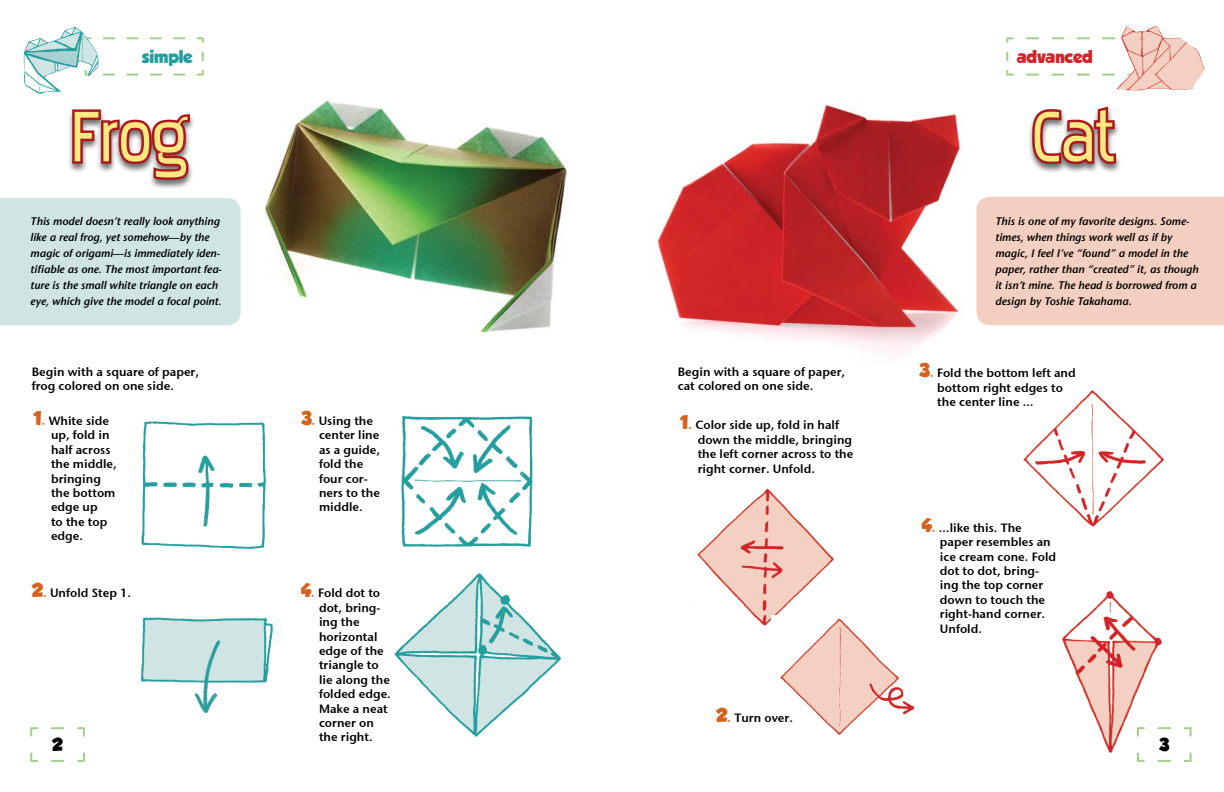
<style>
.page{position:relative;width:1224px;height:792px;background:#fff}
.page>*{position:absolute;margin:0;border:0;box-sizing:border-box;transform-origin:0 0}
.t1{font:72.8px "Pakenham Rg";color:#ffe881}
.t2{font:16px "GROBOLD";color:#d2232a}
.t3{font:16px "GROBOLD";color:#219e9d}
.t4{font:16px "GROBOLD";color:#000}
.t5{font:12px/14.4px "Stone Sans Sem ITCTT Semi";color:#000}
.t6{font:italic 600 11px/16px "Stone Sans";color:#000}
.s1{font-family:"GROBOLD";font-size:17px;color:#d3631c}
</style>
<div class="page">
<img style="left:1062px;top:585px;width:100px;height:168px">
<img style="left:141px;top:421px;width:125px;height:128px">
<img style="left:265px;top:100px;width:302px;height:233px">
<img style="left:140px;top:617px;width:142px;height:97px">
<img style="left:401px;top:416px;width:132px;height:131px">
<img style="left:657px;top:104px;width:371px;height:249px">
<img style="left:394px;top:573px;width:167px;height:164px">
<svg style="left:30px;top:727px;width:55px;height:35px"></svg>
<svg style="left:1136px;top:726px;width:56px;height:36px"></svg>
<svg style="left:103px;top:37px;width:101px;height:39px"></svg>
<svg style="left:1006px;top:37px;width:109px;height:39px"></svg>
<img style="left:23px;top:27px;width:76px;height:67px">
<div style="left:0;top:198px;width:241px;height:127px;background:#cfe4e3"></div>
<div style="left:976px;top:197px;width:248px;height:128px;background:#f3cfc1"></div>
<img style="left:1117px;top:26px;width:88px;height:65px">
<img style="left:694px;top:488px;width:140px;height:145px">
<img style="left:1023px;top:390px;width:141px;height:137px">
<img style="left:772px;top:616px;width:143px;height:119px">
<div style="left:67px;top:109px;width:129px;height:81px;background:#000;opacity:.56"></div>
<svg style="left:70px;top:109px;width:122px;height:73px"></svg>
<div style="left:1027px;top:106px;width:95px;height:68px;background:#000;opacity:.56"></div>
<svg style="left:1029px;top:106px;width:90px;height:62px"></svg>
<h2 class="t3" style="left:142px;top:47px;width:52px">simple</h2>
<h2 class="t2" style="left:1017px;top:47px;width:77px">advanced</h2>
<h1 class="t1" style="left:71px;top:94px;width:118px">Frog</h1>
<h1 class="t1" style="left:1032px;top:94px;width:85px">Cat</h1>
<p class="t6" style="left:30px;top:213px;width:193px">This model doesn’t really look anything like a real frog, yet somehow—by the magic of origami—is immediately iden&shy;tifiable as one. The most important fea&shy;ture is the small white triangle on each eye, which give the model a focal point.</p>
<p class="t6" style="left:995px;top:213px;width:205px">This is one of my favorite designs. Some&shy;times, when things work well as if by magic, I feel I’ve “found” a model in the paper, rather than “created” it, as though it isn’t mine. The head is borrowed from a design by Toshie Takahama.</p>
<p class="t5" style="left:937px;top:365px;width:140px;text-indent:-18px"><span class="s1">3.</span> Fold the bottom left and bottom right edges to the center line …</p>
<p class="t5" style="left:32px;top:363px;width:169px">Begin with a square of paper, frog colored on one side.</p>
<p class="t5" style="left:51px;top:413px;width:67px;text-indent:-18px"><span class="s1">1.</span> White side up, fold in half across the middle, bringing the bottom edge up<br>to the top edge.</p>
<p class="t5" style="left:32px;top:585px;width:101px"><span class="s1">2.</span> Unfold Step 1.</p>
<p class="t5" style="left:678px;top:363px;width:169px">Begin with a square of paper, cat colored on one side.</p>
<p class="t5" style="left:698px;top:417px;width:157px;text-indent:-18px"><span class="s1">1.</span> Color side up, fold in half down the middle, bringing the left corner across to the right corner. Unfold.</p>
<p class="t5" style="left:319px;top:413px;width:63px;text-indent:-18px"><span class="s1">3.</span> Using the center line as a guide, fold the four cor&shy;ners to the middle.</p>
<p class="t5" style="left:940px;top:519px;width:118px;text-indent:-18px"><span class="s1">4.</span> …like this. The paper resembles an ice cream cone. Fold dot to dot, bring&shy;ing the top corner down to touch the right-hand corner.<br>Unfold.</p>
<p class="t5" style="left:319px;top:585px;width:73px;text-indent:-18px"><span class="s1">4.</span> Fold dot to dot, bring&shy;ing the horizontal edge of the triangle to lie along the folded edge.<br>Make a neat corner on the right.</p>
<p class="t5" style="left:716px;top:710px;width:78px"><span class="s1">2.</span> Turn over.</p>
<h2 class="t4" style="left:52px;top:735px;width:12px">2</h2>
<h2 class="t4" style="left:1159px;top:735px;width:12px">3</h2>
</div>
